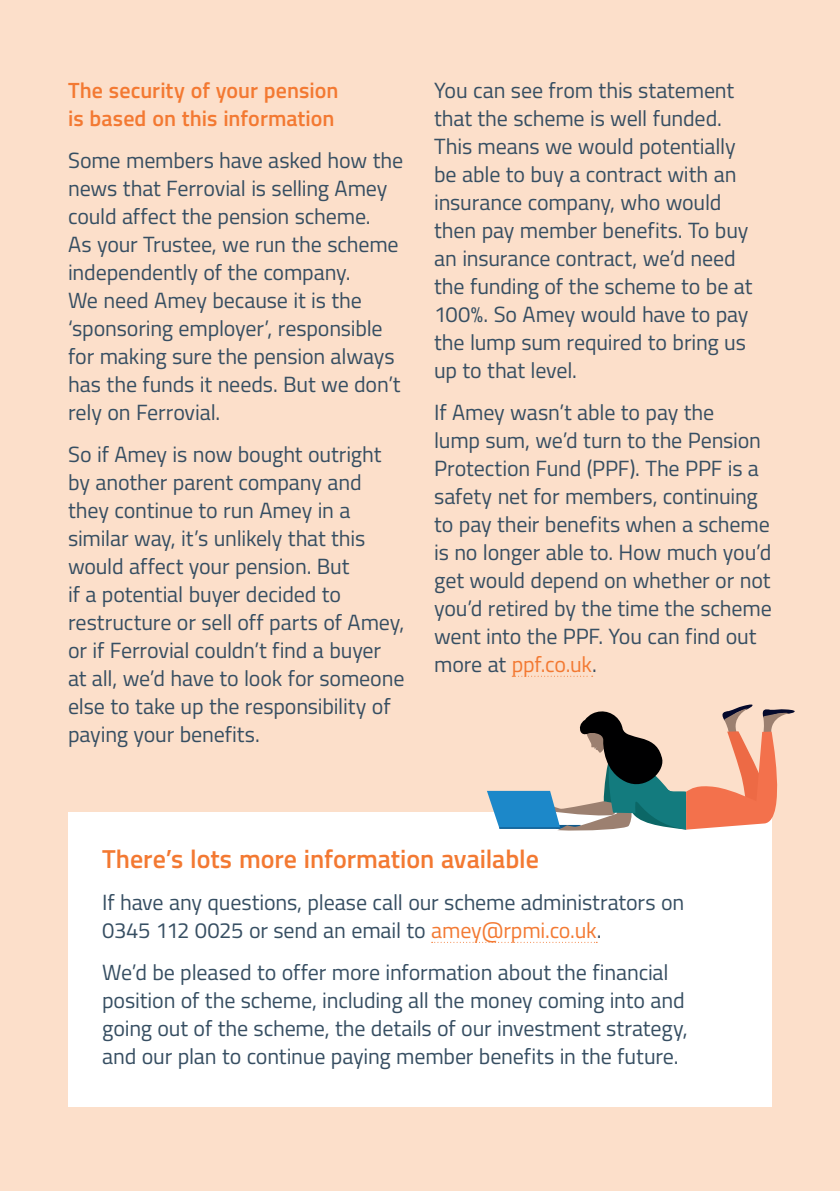
<style>
.page{position:relative;width:840px;height:1191px;background:#fff}
.page>*{position:absolute;margin:0;border:0;box-sizing:border-box;transform-origin:0 0}
.Body_header{font:600 26px "Titillium Web";letter-spacing:-.005em;color:#f37932}
.Body_copy{font:22px/28px "Titillium Web";letter-spacing:-.01em;color:#364e62}
.Body_copy-2{font:600 22px/28px "Titillium Web";color:#f37932}
.s1{color:#f37932}
</style>
<div class="page">
<div style="left:0;top:0;width:839px;height:1191px;background:#fcdfca"></div>
<svg style="left:512px;top:675px;width:80px;height:1px"></svg>
<div style="left:68px;top:812px;width:703px;height:294px;background:#fff"></div>
<svg style="left:431px;top:941px;width:166px;height:1px"></svg>
<svg style="left:487px;top:704px;width:307px;height:126px"></svg>
<p class="Body_copy-2" style="left:68px;top:75px;width:272px">The security of your pension is based on this information</p>
<p class="Body_copy" style="left:68px;top:145px;width:336px">Some members have asked how the news that Ferrovial is selling Amey could affect the pension scheme.<br>As your Trustee, we run the scheme independently of the company.<br>We need Amey because it is the ‘sponsoring employer’, responsible for making sure the pension always has the funds it needs. But we don’t rely on Ferrovial.</p>
<p class="Body_copy" style="left:68px;top:439px;width:338px">So if Amey is now bought outright by another parent company and they continue to run Amey in a similar way, it’s unlikely that this would affect your pension. But<br>if a potential buyer decided to restructure or sell off parts of Amey, or if Ferrovial couldn’t find a buyer at all, we’d have to look for someone else to take up the responsibility of paying your benefits.</p>
<p class="Body_copy" style="left:434px;top:75px;width:319px">You can see from this statement that the scheme is well funded.<br>This means we would potentially be able to buy a contract with an insurance company, who would then pay member benefits. To buy an insurance contract, we’d need the funding of the scheme to be at<br>100%. So Amey would have to pay the lump sum required to bring us up to that level.</p>
<p class="Body_copy" style="left:434px;top:397px;width:339px">If Amey wasn’t able to pay the<br>lump sum, we’d turn to the Pension<br>Protection Fund (PPF). The PPF is a safety net for members, continuing to pay their benefits when a scheme is no longer able to. How much you’d get would depend on whether or not you’d retired by the time the scheme went into the PPF. You can find out more at <span class="s1">ppf.co.uk</span>.</p>
<p class="Body_header" style="left:102px;top:839px;width:438px">There’s lots more information available</p>
<p class="Body_copy" style="left:102px;top:887px;width:583px">If have any questions, please call our scheme administrators on<br>0345 112 0025 or send an email to <span class="s1">amey@rpmi.co.uk</span>.</p>
<p class="Body_copy" style="left:102px;top:957px;width:587px">We’d be pleased to offer more information about the financial position of the scheme, including all the money coming into and going out of the scheme, the details of our investment strategy, and our plan to continue paying member benefits in the future.</p>
</div>
